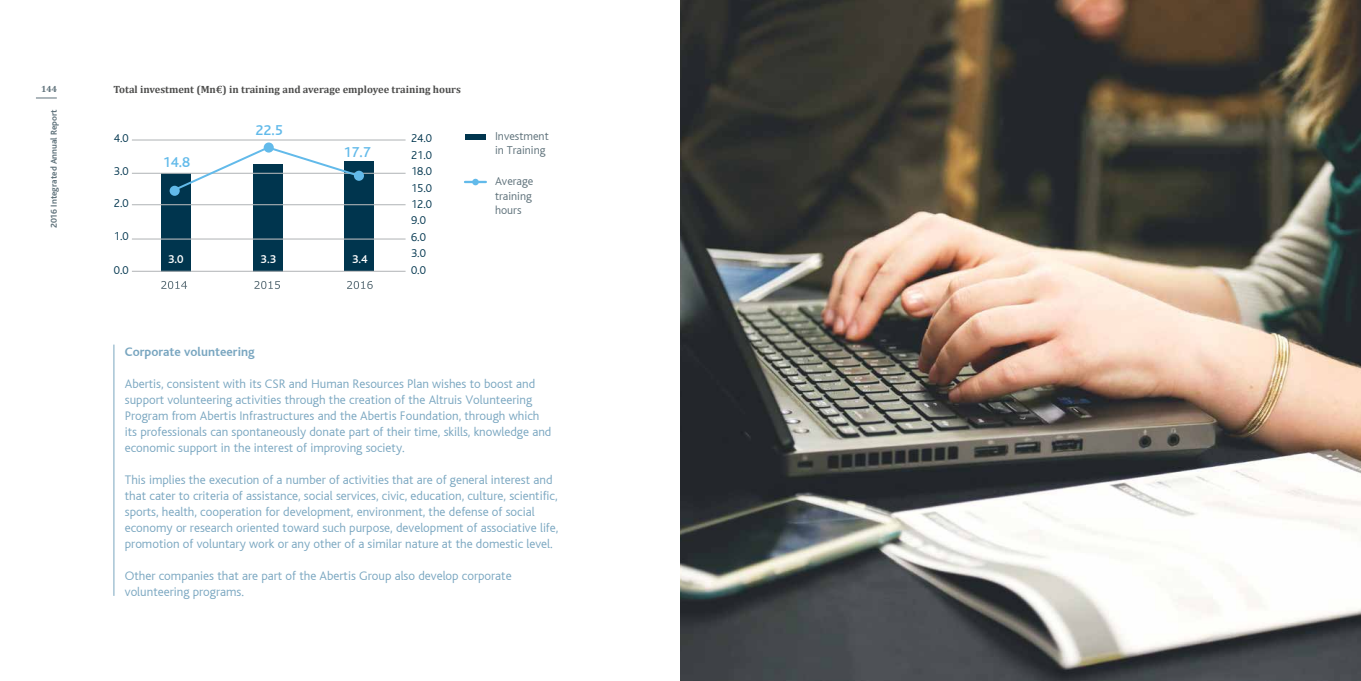
<style>
.page{position:relative;width:1361px;height:681px;background:#fff}
.page>*{position:absolute;margin:0;border:0;box-sizing:border-box;transform-origin:0 0}
.t1{font:500 15px "Blissmedium";color:#62baea}
.t2{font:300 13px/16px "Blisslight";color:#79a6c0}
.t3{font:700 13px "Blissbold";color:#79a6c0}
.t4{font:300 12px/16.4px "Blisslight";color:#00354e}
.t5{font:300 12px/14px "Blisslight";color:#5d7079}
.t6{font:500 12px "Blissmedium";color:#fff}
.t7{font:700 10.5px "Cambria";color:#4d4d4c}
.t8{font:700 9px "Blissbold";color:#5d7079}
.t9{font:700 9px "Cambria";color:#5d7079}
</style>
<div class="page">
<svg style="left:36px;top:97px;width:21px;height:1px"></svg>
<hr style="left:113px;top:344px;width:1px;height:251px;background:#79a6c0">
<div style="left:162px;top:173px;width:29px;height:98px;background:#00354e"></div>
<div style="left:253px;top:164px;width:30px;height:107px;background:#00354e"></div>
<div style="left:344px;top:161px;width:29px;height:110px;background:#00354e"></div>
<hr style="left:132px;top:140px;width:273px;height:1px;background:#b1b4b6">
<hr style="left:132px;top:173px;width:273px;height:1px;background:#b1b4b6">
<hr style="left:132px;top:204px;width:273px;height:1px;background:#b1b4b6">
<hr style="left:132px;top:238px;width:273px;height:1px;background:#b1b4b6">
<hr style="left:132px;top:271px;width:273px;height:1px;background:#b1b4b6">
<svg style="left:161px;top:281px;width:26px;height:8px"></svg>
<svg style="left:254px;top:281px;width:26px;height:8px"></svg>
<svg style="left:347px;top:281px;width:26px;height:8px"></svg>
<svg style="left:170px;top:186px;width:10px;height:10px"></svg>
<div style="left:354px;top:171px;width:10px;height:10px;background:#62baea;border-radius:50%"></div>
<svg style="left:264px;top:142px;width:10px;height:10px"></svg>
<svg style="left:171px;top:145px;width:190px;height:48px"></svg>
<hr style="left:465px;top:181px;width:21px;height:2px;background:#62baea">
<div style="left:472px;top:179px;width:7px;height:6px;background:#62baea;border-radius:50%"></div>
<div style="left:465px;top:134px;width:21px;height:6px;background:#00354e"></div>
<img style="left:680px;top:0;width:681px;height:680px">
<p class="t9" style="left:41px;top:83px;width:17px">144</p>
<p class="t7" style="left:113px;top:82px;width:349px">Total investment (Mn€) in training and average employee training hours</p>
<p class="t8" style="left:49px;top:228px;width:120px;rotate:-90deg">2016 Integrated Annual Report</p>
<p class="t4" style="left:114px;top:130px;width:16px">4.0</p>
<p class="t4" style="left:114px;top:163px;width:16px">3.0</p>
<p class="t4" style="left:114px;top:195px;width:16px">2.0</p>
<p class="t4" style="left:114px;top:228px;width:16px">1.0</p>
<p class="t4" style="left:114px;top:262px;width:16px">0.0</p>
<p class="t1" style="left:163px;top:154px;width:29px">14.8</p>
<p class="t1" style="left:255px;top:122px;width:29px">22.5</p>
<p class="t1" style="left:344px;top:144px;width:29px">17.7</p>
<p class="t6" style="left:168px;top:253px;width:17px">3.0</p>
<p class="t6" style="left:261px;top:253px;width:17px">3.3</p>
<p class="t6" style="left:352px;top:253px;width:17px">3.4</p>
<p class="t4" style="left:411px;top:130px;width:22px">24.0<br>21.0<br>18.0<br>15.0<br>12.0<br>9.0<br>6.0<br>3.0<br>0.0</p>
<p class="t5" style="left:495px;top:130px;width:55px">Investment in Training</p>
<p class="t5" style="left:495px;top:175px;width:40px">Average training hours</p>
<p class="t3" style="left:125px;top:344px;width:131px">Corporate volunteering</p>
<p class="t2" style="left:125px;top:375px;width:428px">Abertis, consistent with its CSR and Human Resources Plan wishes to boost and support volunteering activities through the creation of the Altruis Volunteering Program from Abertis Infrastructures and the Abertis Foundation, through which its professionals can spontaneously donate part of their time, skills, knowledge and economic support in the interest of improving society.</p>
<p class="t2" style="left:125px;top:471px;width:435px">This implies the execution of a number of activities that are of general interest and that cater to criteria of assistance, social services, civic, education, culture, scientific, sports, health, cooperation for development, environment, the defense of social economy or research oriented toward such purpose, development of associative life, promotion of voluntary work or any other of a similar nature at the domestic level.</p>
<p class="t2" style="left:125px;top:567px;width:388px">Other companies that are part of the Abertis Group also develop corporate volunteering programs.</p>
</div>
